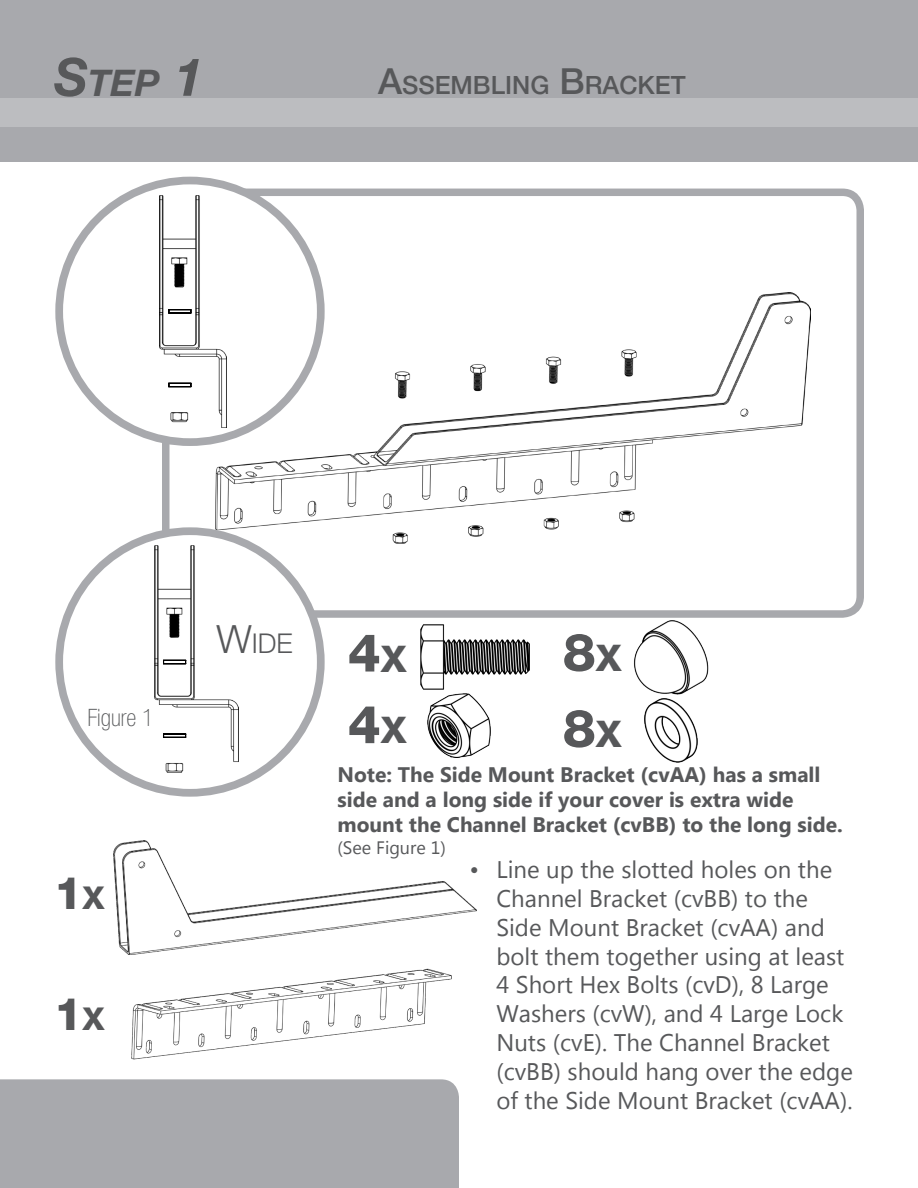
<style>
.page{position:relative;width:918px;height:1188px;background:#fff}
.page>*{position:absolute;margin:0;border:0;box-sizing:border-box;transform-origin:0 0}
.Step_heading{font:800 52.5px "Helvetica Neue";color:#57585a}
.Step_heading-2{font:800 45px "Helvetica Neue";color:#57585a}
.Step_heading-3{font:italic 700 36.75px "Helvetica Neue";color:#57585a}
.Step_heading-4{font:300 27.3px "Helvetica Neue";color:#57585a}
.STEP_DISCRIPTION{font:500 25.2px "Helvetica Neue";color:#57585a}
.t1{font:24px/28.8px "Myanmar Text";color:#57585a}
.PARTS{font:100 condensed 24px "Helvetica Neue";color:#57585a}
.body_text{font:700 21px/25.2px "Myanmar Text";color:#57585a}
.body_text-2{font:18px "Myanmar Text";color:#57585a}
.s1{font-size:52.5px}
.s2{font-size:36px}
.s3{font-size:31.5px}
.s4{font-size:39px}
.s5{font-size:36.75px}
</style>
<div class="page">
<div style="left:0;top:1079px;width:459px;height:109px;background:#a8a9ad"></div>
<div style="left:0;top:0;width:918px;height:162px;background:#a8a9ad"></div>
<div style="left:0;top:98px;width:918px;height:29px;background:#bcbdc0"></div>
<img style="left:215px;top:292px;width:596px;height:252px">
<div style="left:162px;top:189px;width:702px;height:429px;border:8px solid #a8a9ad;border-radius:18px"></div>
<img style="left:420px;top:624px;width:109px;height:66px">
<img style="left:428px;top:694px;width:62px;height:64px">
<img style="left:113px;top:840px;width:364px;height:114px">
<img style="left:131px;top:968px;width:321px;height:92px">
<div style="left:59px;top:531px;width:262px;height:262px;background:#fff;border-radius:50%"></div>
<div style="left:55px;top:527px;width:270px;height:269px;border:8px solid #a8a9ad;border-radius:50%"></div>
<img style="left:154px;top:546px;width:84px;height:226px">
<svg style="left:163px;top:734px;width:23px;height:4px"></svg>
<svg style="left:163px;top:660px;width:23px;height:4px"></svg>
<div style="left:60px;top:181px;width:261px;height:261px;background:#fff;border-radius:50%"></div>
<div style="left:55px;top:177px;width:270px;height:269px;border:8px solid #a8a9ad;border-radius:50%"></div>
<img style="left:159px;top:195px;width:67px;height:233px">
<svg style="left:169px;top:383px;width:22px;height:4px"></svg>
<svg style="left:169px;top:309px;width:22px;height:4px"></svg>
<img style="left:634px;top:620px;width:74px;height:74px">
<img style="left:645px;top:699px;width:53px;height:63px">
<p class="Step_heading-3" style="left:54px;top:60px;width:151px"><span class="s1">S</span>tep <span class="s1">1</span></p>
<p class="STEP_DISCRIPTION" style="left:378px;top:70px;width:309px"><span class="s2">A</span>SSEMBLING <span class="s2">B</span>RACKET</p>
<p class="PARTS" style="left:87px;top:704px;width:68px">Figure 1</p>
<p class="Step_heading-2" style="left:54px;top:866px;width:52px">1<span class="s3">X</span></p>
<p class="Step_heading-2" style="left:54px;top:987px;width:52px">1<span class="s3">X</span></p>
<p class="Step_heading-4" style="left:216px;top:626px;width:78px"><span class="s4">W</span>ide</p>
<p class="Step_heading" style="left:348px;top:622px;width:60px">4<span class="s5">X</span></p>
<p class="Step_heading" style="left:563px;top:621px;width:60px">8<span class="s5">X</span></p>
<p class="Step_heading" style="left:563px;top:697px;width:60px">8<span class="s5">X</span></p>
<p class="Step_heading" style="left:348px;top:693px;width:60px">4<span class="s5">X</span></p>
<p class="body_text" style="left:338px;top:762px;width:507px">Note: The Side Mount Bracket (cvAA) has a small side and a long side if your cover is extra wide mount the Channel Bracket (cvBB) to the long side.</p>
<p class="body_text-2" style="left:338px;top:837px;width:110px">(See Figure 1)</p>
<p class="t1" style="left:496px;top:855px;width:358px;text-indent:-27px">• Line up the slotted holes on the<br>Channel Bracket (cvBB) to the<br>Side Mount Bracket (cvAA) and bolt them together using at least<br>4 Short Hex Bolts (cvD), 8 Large<br>Washers (cvW), and 4 Large Lock<br>Nuts (cvE). The Channel Bracket (cvBB) should hang over the edge of the Side Mount Bracket (cvAA).</p>
</div>
